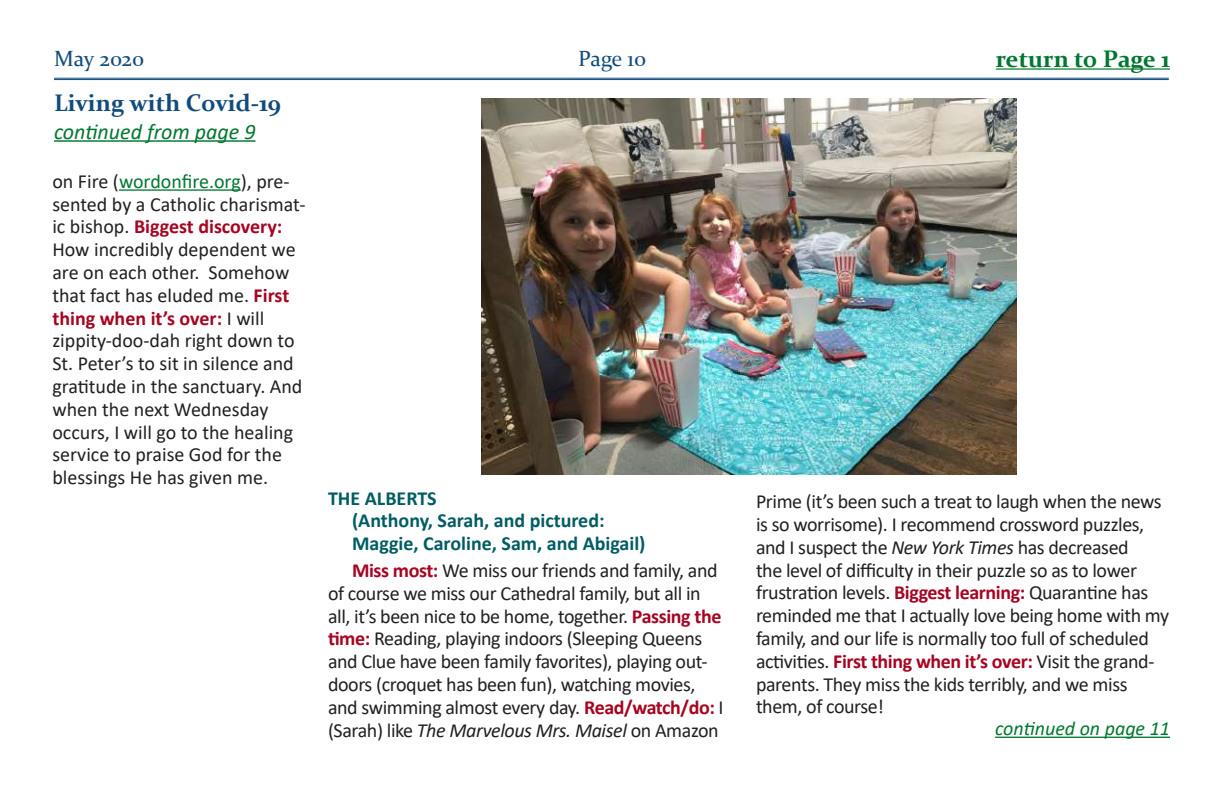
<style>
.page{position:relative;width:1224px;height:792px;background:#fff}
.page>*{position:absolute;margin:0;border:0;box-sizing:border-box;transform-origin:0 0}
.t1{font:700 24px "Constantia";color:#114b7d}
.t2{font:700 24px "Constantia";color:#007730}
.t3{font:italic 22px "Calibri";color:#007730}
.t4{font:22px "Constantia";letter-spacing:-.005em;color:#114b7d}
.t5{font:20px/22.8px "Calibri";letter-spacing:-.02em;color:#231f20}
.t6{font:20px/22.8px "Calibri";color:#231f20}
.t7{font:700 20px/22.8px "Calibri";color:#005c63}
.t8{font:italic 20px "Calibri";color:#007730}
.s1{color:#007730}
.s2{font-weight:700;color:#a60421}
.s3{font-style:italic}
</style>
<div class="page">
<hr style="left:54px;top:78px;width:1115px;height:1px;background:#114b7d">
<hr style="left:54px;top:79px;width:1115px;height:1px;background:#114b7d">
<hr style="left:996px;top:68px;width:174px;height:2px;background:#007730">
<hr style="left:995px;top:737px;width:175px;height:1px;background:#007730">
<hr style="left:54px;top:140px;width:202px;height:2px;background:#007730">
<hr style="left:119px;top:189px;width:122px;height:2px;background:#007730">
<img style="left:482px;top:98px;width:534px;height:376px">
<p class="t4" style="left:54px;top:43px;width:92px">May 2020</p>
<p class="t4" style="left:578px;top:43px;width:69px">Page 10</p>
<p class="t2" style="left:996px;top:43px;width:176px">return to Page 1</p>
<p class="t1" style="left:54px;top:86px;width:228px">Living with Covid-19</p>
<p class="t3" style="left:54px;top:116px;width:203px">continued from page 9</p>
<p class="t6" style="left:52px;top:169px;width:255px">on Fire (<span class="s1">wordonfire.org</span>), pre&shy;sented by a Catholic charismat&shy;ic bishop. <span class="s2">Biggest discovery:<br></span>How incredibly dependent we are on each other. Somehow that fact has eluded me. <span class="s2">First thing when it’s over:</span> I will zippity-doo-dah right down to<br>St. Peter’s to sit in silence and gratitude in the sanctuary. And when the next Wednesday occurs, I will go to the healing service to praise God for the blessings He has given me.</p>
<p class="t7" style="left:352px;top:486px;width:295px;text-indent:-24px">THE ALBERTS<br>(Anthony, Sarah, and pictured:<br>Maggie, Caroline, Sam, and Abigail)</p>
<p class="t5" style="left:328px;top:558px;width:397px;text-indent:24px"><span class="s2">Miss most:</span> We miss our friends and family, and of course we miss our Cathedral family, but all in all, it’s been nice to be home, together. <span class="s2">Passing the time:</span> Reading, playing indoors (Sleeping Queens and Clue have been family favorites), playing out&shy;doors (croquet has been fun), watching movies, and swimming almost every day. <span class="s2">Read/watch/do:</span> I (Sarah) like <span class="s3">The Marvelous Mrs. Maisel</span> on Amazon</p>
<p class="t5" style="left:756px;top:490px;width:415px">Prime (it’s been such a treat to laugh when the news is so worrisome). I recommend crossword puzzles, and I suspect the <span class="s3">New York Times</span> has decreased<br>the level of difficulty in their puzzle so as to lower frustration levels. <span class="s2">Biggest learning:</span> Quarantine has reminded me that I actually love being home with my family, and our life is normally too full of scheduled activities. <span class="s2">First thing when it’s over:</span> Visit the grand&shy;parents. They miss the kids terribly, and we miss them, of course!</p>
<p class="t8" style="left:995px;top:714px;width:176px">continued on page 11</p>
</div>
